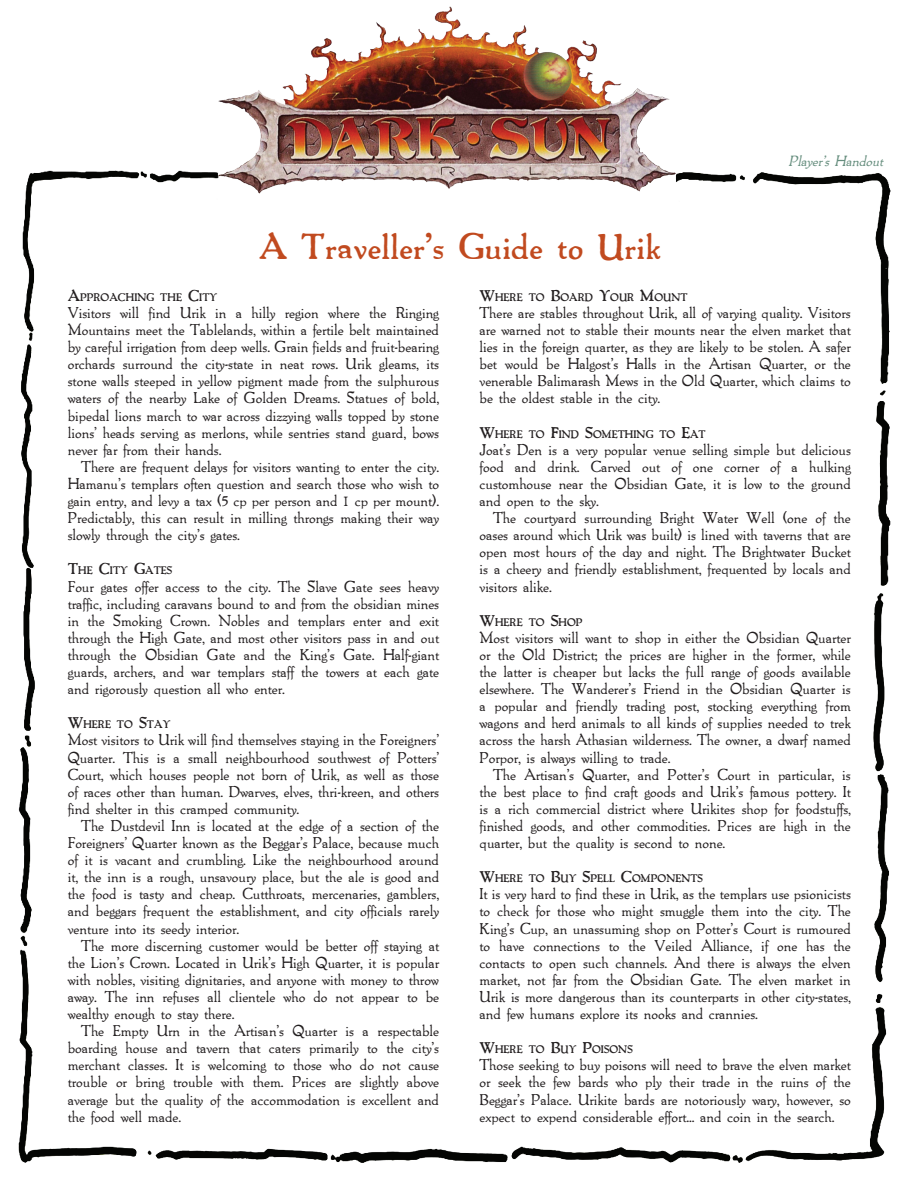
<style>
.page{position:relative;width:918px;height:1188px;background:#fff}
.page>*{position:absolute;margin:0;border:0;box-sizing:border-box;transform-origin:0 0}
.t1{font:700 33px "Packard Opti";color:#c14a1f}
.t2{font:14.25px/17.1px "Packard Opti";color:#231f20;text-align:justify}
.t3{font:italic 13.5px "Packard Opti";color:#668e7e}
.t4{font:700 10.05px "Packard Opti";color:#231f20}
.s1{font-size:14.25px}
</style>
<div class="page">
<img style="left:18px;top:6px;width:873px;height:1157px">
<h1 class="t1" style="left:258px;top:222px;width:403px">A Traveller’s Guide to Urik</h1>
<p class="t3" style="left:788px;top:151px;width:100px">Player’s Handout</p>
<p class="t4" style="left:68px;top:290px;width:151px"><span class="s1">A</span>PPROACHING THE <span class="s1">C</span>ITY</p>
<p class="t2" style="left:68px;top:304px;width:373px">Visitors will find Urik in a hilly region where the Ringing Mountains meet the Tablelands, within a fertile belt maintained by careful irrigation from deep wells. Grain fields and fruit-bearing orchards surround the city-state in neat rows. Urik gleams, its stone walls steeped in yellow pigment made from the sulphurous waters of the nearby Lake of Golden Dreams. Statues of bold, bipedal lions march to war across dizzying walls topped by stone lions’ heads serving as merlons, while sentries stand guard, bows never far from their hands.</p>
<p class="t2" style="left:68px;top:457px;width:373px;text-indent:13px">There are frequent delays for visitors wanting to enter the city.<br>Hamanu’s templars often question and search those who wish to gain entry, and levy a tax (5 cp per person and 1 cp per mount).<br>Predictably, this can result in milling throngs making their way slowly through the city’s gates.</p>
<p class="t4" style="left:68px;top:563px;width:106px"><span class="s1">T</span>HE <span class="s1">C</span>ITY <span class="s1">G</span>ATES</p>
<p class="t2" style="left:68px;top:577px;width:373px">Four gates offer access to the city. The Slave Gate sees heavy traffic, including caravans bound to and from the obsidian mines in the Smoking Crown. Nobles and templars enter and exit through the High Gate, and most other visitors pass in and out through the Obsidian Gate and the King’s Gate. Half-giant guards, archers, and war templars staff the towers at each gate and rigorously question all who enter.</p>
<p class="t4" style="left:68px;top:717px;width:104px"><span class="s1">W</span>HERE TO <span class="s1">S</span>TAY</p>
<p class="t2" style="left:68px;top:731px;width:373px">Most visitors to Urik will find themselves staying in the Foreigners’ Quarter. This is a small neighbourhood southwest of Potters’ Court, which houses people not born of Urik, as well as those of races other than human. Dwarves, elves, thri-kreen, and others find shelter in this cramped community.</p>
<p class="t2" style="left:68px;top:817px;width:373px;text-indent:13px">The Dustdevil Inn is located at the edge of a section of the Foreigners’ Quarter known as the Beggar’s Palace, because much of it is vacant and crumbling. Like the neighbourhood around it, the inn is a rough, unsavoury place, but the ale is good and the food is tasty and cheap. Cutthroats, mercenaries, gamblers, and beggars frequent the establishment, and city officials rarely venture into its seedy interior.</p>
<p class="t2" style="left:68px;top:936px;width:373px;text-indent:13px">The more discerning customer would be better off staying at the Lion’s Crown. Located in Urik’s High Quarter, it is popular with nobles, visiting dignitaries, and anyone with money to throw away. The inn refuses all clientele who do not appear to be wealthy enough to stay there.</p>
<p class="t2" style="left:68px;top:1022px;width:373px;text-indent:13px">The Empty Urn in the Artisan’s Quarter is a respectable boarding house and tavern that caters primarily to the city’s merchant classes. It is welcoming to those who do not cause trouble or bring trouble with them. Prices are slightly above average but the quality of the accommodation is excellent and the food well made.</p>
<p class="t4" style="left:479px;top:290px;width:210px"><span class="s1">W</span>HERE TO <span class="s1">B</span>OARD <span class="s1">Y</span>OUR <span class="s1">M</span>OUNT</p>
<p class="t2" style="left:479px;top:304px;width:373px">There are stables throughout Urik, all of varying quality. Visitors are warned not to stable their mounts near the elven market that lies in the foreign quarter, as they are likely to be stolen. A safer bet would be Halgost’s Halls in the Artisan Quarter, or the venerable Balimarash Mews in the Old Quarter, which claims to be the oldest stable in the city.</p>
<p class="t4" style="left:479px;top:427px;width:228px"><span class="s1">W</span>HERE TO <span class="s1">F</span>IND <span class="s1">S</span>OMETHING TO <span class="s1">E</span>AT</p>
<p class="t2" style="left:479px;top:440px;width:373px">Joat’s Den is a very popular venue selling simple but delicious food and drink. Carved out of one corner of a hulking customhouse near the Obsidian Gate, it is low to the ground and open to the sky.</p>
<p class="t2" style="left:479px;top:509px;width:373px;text-indent:13px">The courtyard surrounding Bright Water Well (one of the oases around which Urik was built) is lined with taverns that are open most hours of the day and night. The Brightwater Bucket is a cheery and friendly establishment, frequented by locals and visitors alike.</p>
<p class="t4" style="left:479px;top:615px;width:105px"><span class="s1">W</span>HERE TO <span class="s1">S</span>HOP</p>
<p class="t2" style="left:479px;top:628px;width:373px">Most visitors will want to shop in either the Obsidian Quarter or the Old District; the prices are higher in the former, while the latter is cheaper but lacks the full range of goods available elsewhere. The Wanderer’s Friend in the Obsidian Quarter is a popular and friendly trading post, stocking everything from wagons and herd animals to all kinds of supplies needed to trek across the harsh Athasian wilderness. The owner, a dwarf named Porpor, is always willing to trade.</p>
<p class="t2" style="left:479px;top:765px;width:373px;text-indent:13px">The Artisan’s Quarter, and Potter’s Court in particular, is the best place to find craft goods and Urik’s famous pottery. It is a rich commercial district where Urikites shop for foodstuffs, finished goods, and other commodities. Prices are high in the quarter, but the quality is second to none.</p>
<p class="t4" style="left:479px;top:871px;width:225px"><span class="s1">W</span>HERE TO <span class="s1">B</span>UY <span class="s1">S</span>PELL <span class="s1">C</span>OMPONENTS</p>
<p class="t2" style="left:479px;top:885px;width:373px">It is very hard to find these in Urik, as the templars use psionicists to check for those who might smuggle them into the city. The King’s Cup, an unassuming shop on Potter’s Court is rumoured to have connections to the Veiled Alliance, if one has the contacts to open such channels. And there is always the elven market, not far from the Obsidian Gate. The elven market in Urik is more dangerous than its counterparts in other city-states, and few humans explore its nooks and crannies.</p>
<p class="t4" style="left:479px;top:1042px;width:155px"><span class="s1">W</span>HERE TO <span class="s1">B</span>UY <span class="s1">P</span>OISONS</p>
<p class="t2" style="left:479px;top:1056px;width:373px">Those seeking to buy poisons will need to brave the elven market or seek the few bards who ply their trade in the ruins of the Beggar’s Palace. Urikite bards are notoriously wary, however, so expect to expend considerable effort... and coin in the search.</p>
</div>
